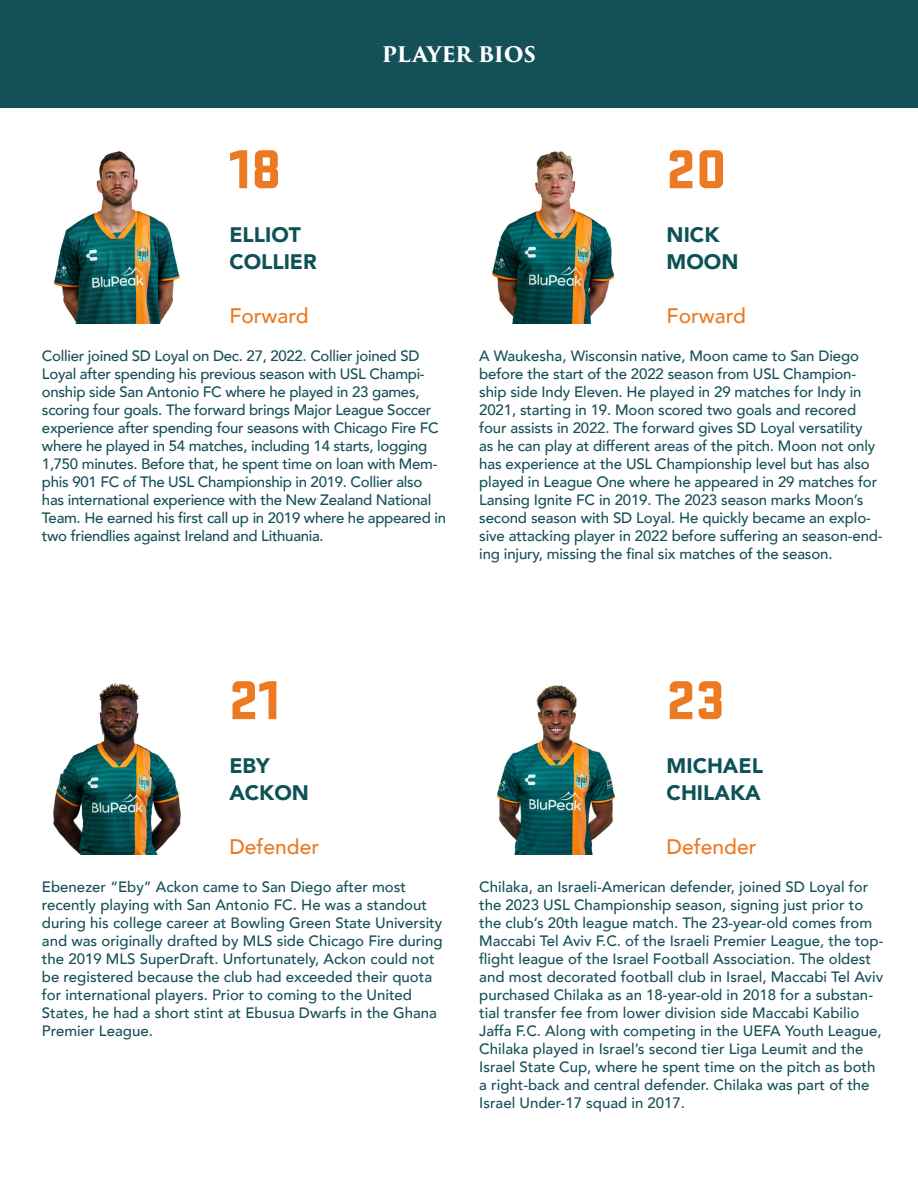
<style>
.page{position:relative;width:918px;height:1188px;background:#fff}
.page>*{position:absolute;margin:0;border:0;box-sizing:border-box;transform-origin:0 0}
.t1{font:900 57px "Stratum 1";color:#ec7a23}
.t2{font:900 21px/27px "Avenir";color:#0d5257}
.t3{font:500 21px "Avenir";color:#ec7a23}
.t4{font:700 21px "Trajan Pro 3";letter-spacing:-.015em;color:#fff}
.t5{font:500 15px/18px "Avenir";letter-spacing:-.01em;color:#165158}
.s1{color:#0d5257}
</style>
<div class="page">
<div style="left:0;top:0;width:918px;height:108px;background:#135057"></div>
<img style="left:53px;top:683px;width:128px;height:171px">
<img style="left:496px;top:685px;width:120px;height:169px">
<img style="left:492px;top:151px;width:123px;height:172px">
<img style="left:53px;top:151px;width:127px;height:172px">
<h1 class="t1" style="left:229px;top:128px;width:54px">18</h1>
<h2 class="t2" style="left:229px;top:221px;width:89px">ELLIOT<br>COLLIER</h2>
<h2 class="t3" style="left:229px;top:298px;width:81px">Forward</h2>
<h2 class="t4" style="left:382px;top:39px;width:156px">PLAYER BIOS</h2>
<h1 class="t1" style="left:667px;top:128px;width:62px">20</h1>
<h2 class="t2" style="left:667px;top:221px;width:73px">NICK<br>MOON</h2>
<h2 class="t3" style="left:667px;top:298px;width:81px">Forward</h2>
<p class="t5" style="left:42px;top:346px;width:406px">Collier joined SD Loyal on Dec. 27, 2022. Collier joined SD Loyal after spending his previous season with USL Champi&shy;onship side San Antonio FC where he played in 23 games, scoring four goals. The forward brings Major League Soccer experience after spending four seasons with Chicago Fire FC where he played in 54 matches, including 14 starts, logging 1,750 minutes. Before that, he spent time on loan with Mem&shy;phis 901 FC of The USL Championship in 2019. Collier also has international experience with the New Zealand National Team. He earned his first call up in 2019 where he appeared in two friendlies against Ireland and Lithuania.</p>
<p class="t5" style="left:479px;top:346px;width:405px">A <span class="s1">Waukesha,</span> Wisconsin native, Moon came to San Diego before the start of the 2022 season from USL Champion&shy;ship side Indy Eleven. He played in 29 matches for Indy in 2021, starting in 19. Moon scored two goals and recored four assists in 2022. The forward gives SD Loyal versatility<br>as he can play at different areas of the pitch. Moon not only has experience at the USL Championship level but has also played in League One where he appeared in 29 matches for Lansing Ignite FC in 2019. The 2023 season marks Moon’s second season with SD Loyal. He quickly became an explo&shy;sive attacking player in 2022 before suffering an season-end&shy;ing injury, missing the final six matches of the season.</p>
<h1 class="t1" style="left:229px;top:658px;width:53px">21</h1>
<h2 class="t2" style="left:229px;top:752px;width:81px">EBY<br>ACKON</h2>
<h2 class="t3" style="left:229px;top:829px;width:91px">Defender</h2>
<h1 class="t1" style="left:667px;top:658px;width:60px">23</h1>
<h2 class="t2" style="left:667px;top:752px;width:98px">MICHAEL<br>CHILAKA</h2>
<h2 class="t3" style="left:667px;top:829px;width:91px">Defender</h2>
<p class="t5" style="left:42px;top:877px;width:402px">Ebenezer “Eby” Ackon came to San Diego after most recently playing with San Antonio FC. He was a standout during his college career at Bowling Green State University and was originally drafted by MLS side Chicago Fire during the 2019 MLS SuperDraft. Unfortunately, Ackon could not be registered because the club had exceeded their quota for international players. Prior to coming to the United States, he had a short stint at Ebusua Dwarfs in the Ghana Premier League.</p>
<p class="t5" style="left:479px;top:877px;width:406px">Chilaka, an Israeli-American defender, joined SD Loyal for the 2023 USL Championship season, signing just prior to the club’s 20th league match. The 23-year-old comes from Maccabi Tel Aviv F.C. of the Israeli Premier League, the top&shy;flight league of the Israel Football Association. The oldest and most decorated football club in Israel, Maccabi Tel Aviv purchased Chilaka as an 18-year-old in 2018 for a substan&shy;tial transfer fee from lower division side Maccabi Kabilio Jaffa F.C. Along with competing in the UEFA Youth League, Chilaka played in Israel’s second tier Liga Leumit and the Israel State Cup, where he spent time on the pitch as both a right-back and central defender. Chilaka was part of the Israel Under-17 squad in 2017.</p>
</div>
